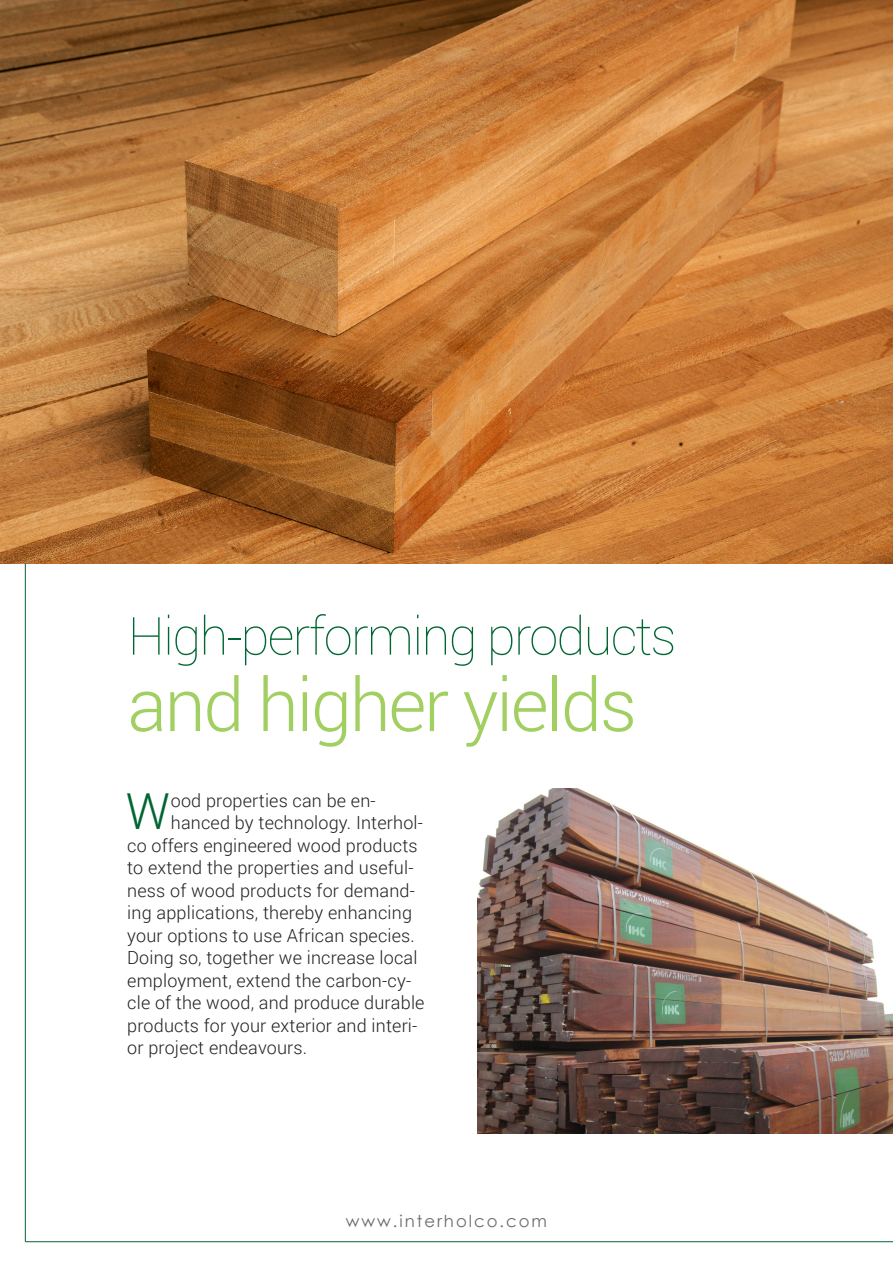
<style>
.page{position:relative;width:893px;height:1263px;background:#fff}
.page>*{position:absolute;margin:0;border:0;box-sizing:border-box;transform-origin:0 0}
.Huge_headline{font:300 73.5px "Roboto";letter-spacing:-.03em;color:#a2cf62}
.Smaller_headline_BLU{font:100 52.5px "Roboto";letter-spacing:-.03em;color:#063}
.Text_-_bullet_start{font:300 49.65px "Roboto";color:#063}
.Text_-_bullet_start-2{font:300 18px "Roboto";letter-spacing:.01em;color:#231f20}
.Website_address___pa{font:16.5px "Century Gothic";letter-spacing:.12em;color:#6c6d70}
</style>
<div class="page">
<hr style="left:27px;top:28px;width:866px;height:1px;background:#063">
<hr style="left:26px;top:1241px;width:867px;height:1px;background:#063">
<hr style="left:25px;top:29px;width:1px;height:1212px;background:#063">
<img style="left:0;top:0;width:892px;height:563px">
<img style="left:477px;top:789px;width:416px;height:344px">
<p class="Smaller_headline_BLU" style="left:128px;top:600px;width:550px">High-performing products</p>
<p class="Huge_headline" style="left:127px;top:654px;width:511px">and higher yields</p>
<p class="Text_-_bullet_start" style="left:126px;top:777px;width:46px">W</p>
<p class="Text_-_bullet_start-2" style="left:171px;top:788px;width:206px">ood properties can be en-</p>
<p class="Text_-_bullet_start-2" style="left:171px;top:810px;width:254px">hanced by technology. Interhol-</p>
<p class="Text_-_bullet_start-2" style="left:127px;top:833px;width:292px">co offers engineered wood products</p>
<p class="Text_-_bullet_start-2" style="left:127px;top:855px;width:288px">to extend the properties and useful-</p>
<p class="Text_-_bullet_start-2" style="left:127px;top:878px;width:289px">ness of wood products for demand-</p>
<p class="Text_-_bullet_start-2" style="left:127px;top:900px;width:286px">ing applications, thereby enhancing</p>
<p class="Text_-_bullet_start-2" style="left:127px;top:923px;width:289px">your options to use African species.</p>
<p class="Text_-_bullet_start-2" style="left:127px;top:945px;width:292px">Doing so, together we increase local</p>
<p class="Text_-_bullet_start-2" style="left:127px;top:968px;width:285px">employment, extend the carbon-cy-</p>
<p class="Text_-_bullet_start-2" style="left:127px;top:990px;width:299px">cle of the wood, and produce durable</p>
<p class="Text_-_bullet_start-2" style="left:127px;top:1013px;width:292px">products for your exterior and interi-</p>
<p class="Text_-_bullet_start-2" style="left:127px;top:1035px;width:181px">or project endeavours.</p>
<p class="Website_address___pa" style="left:346px;top:1209px;width:203px">www.interholco.com</p>
</div>
